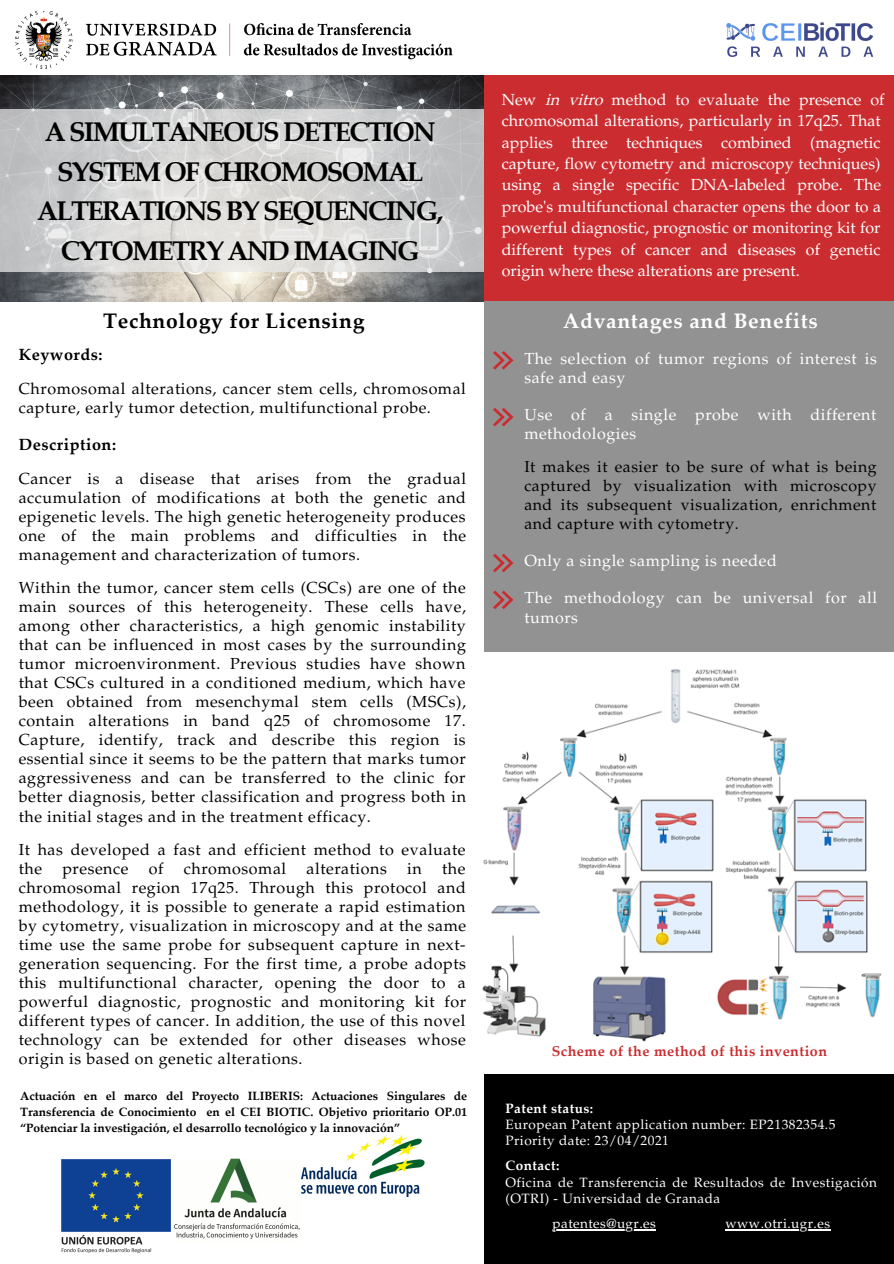
<style>
.page{position:relative;width:894px;height:1264px;background:#fff}
.page>*{position:absolute;margin:0;border:0;box-sizing:border-box;transform-origin:0 0}
.t1{font:700 27px/39.5px "Palatino Linotype";letter-spacing:-.065em;color:#000;text-align:center}
.t2{font:700 21px "Palatino Linotype";letter-spacing:.035em;color:#000}
.t3{font:700 21px "Palatino Linotype";letter-spacing:.035em;color:#fff}
.t4{font:700 16.2px "Palatino Linotype";letter-spacing:.035em;color:#000}
.t5{font:16.05px/19px "Palatino";letter-spacing:.035em;color:#000;text-align:justify}
.t6{font:16.05px/21.5px "Palatino";color:#fff}
.t7{font:16.05px/19px "Palatino";letter-spacing:.035em;color:#fff}
.t8{font:15.9px/19px "Palatino";letter-spacing:.035em;color:#000;text-align:justify}
.t9{font:700 14.25px "Palatino Linotype";letter-spacing:.035em;color:#cb2c30}
.t10{font:13.5px/16.2px "Palatino";letter-spacing:.035em;color:#fff}
.t11{font:700 13.5px "Palatino Linotype";letter-spacing:.035em;color:#fff}
.t12{font:700 12px/16px "Palatino Linotype";color:#000;text-align:justify}
.s1{font-style:italic}
</style>
<div class="page">
<img style="left:0;top:76px;width:484px;height:225px">
<svg style="left:0;top:109px;width:484px;height:162px;background:#d3d3d2"></svg>
<div style="left:484px;top:296px;width:409px;height:356px;background:#8d8c8c"></div>
<div style="left:484px;top:76px;width:409px;height:225px;background:#cb2c30"></div>
<svg style="left:493px;top:554px;width:20px;height:18px"></svg>
<svg style="left:493px;top:408px;width:20px;height:18px"></svg>
<img style="left:15px;top:12px;width:437px;height:56px">
<svg style="left:493px;top:351px;width:20px;height:18px"></svg>
<svg style="left:493px;top:590px;width:20px;height:19px"></svg>
<img style="left:482px;top:669px;width:400px;height:373px">
<div style="left:484px;top:1074px;width:409px;height:189px;background:#000"></div>
<hr style="left:552px;top:1229px;width:104px;height:1px;background:#fff">
<hr style="left:725px;top:1229px;width:105px;height:1px;background:#fff">
<img style="left:726px;top:22px;width:148px;height:35px">
<img style="left:174px;top:1158px;width:126px;height:82px">
<img style="left:301px;top:1135px;width:124px;height:60px">
<img style="left:61px;top:1159px;width:110px;height:93px">
<p class="t1" style="left:37px;top:116px;width:407px">A SIMULTANEOUS DETECTION<br>SYSTEM OF CHROMOSOMAL<br>ALTERATIONS BY SEQUENCING,<br>CYTOMETRY AND IMAGING</p>
<p class="t6" style="left:501px;top:91px;width:384px">New <span class="s1">in vitro</span> method to evaluate the presence of chromosomal alterations, particularly in 17q25. That applies three techniques combined (magnetic capture, flow cytometry and microscopy techniques) using a single specific DNA-labeled probe. The probe's multifunctional character opens the door to a powerful diagnostic, prognostic or monitoring kit for different types of cancer and diseases of genetic origin where these alterations are present.</p>
<p class="t2" style="left:103px;top:313px;width:263px">Technology for Licensing</p>
<p class="t3" style="left:563px;top:313px;width:256px">Advantages and Benefits</p>
<p class="t4" style="left:19px;top:348px;width:85px">Keywords:</p>
<p class="t5" style="left:19px;top:381px;width:448px">Chromosomal alterations, cancer stem cells, chromosomal capture, early tumor detection, multifunctional probe.</p>
<p class="t4" style="left:19px;top:438px;width:99px">Description:</p>
<p class="t5" style="left:19px;top:471px;width:449px">Cancer is a disease that arises from the gradual accumulation of modifications at both the genetic and epigenetic levels. The high genetic heterogeneity produces one of the main problems and difficulties in the management and characterization of tumors.</p>
<p class="t5" style="left:19px;top:580px;width:449px">Within the tumor, cancer stem cells (CSCs) are one of the main sources of this heterogeneity. These cells have, among other characteristics, a high genomic instability that can be influenced in most cases by the surrounding tumor microenvironment. Previous studies have shown that CSCs cultured in a conditioned medium, which have been obtained from mesenchymal stem cells (MSCs), contain alterations in band q25 of chromosome 17.<br>Capture, identify, track and describe this region is essential since it seems to be the pattern that marks tumor aggressiveness and can be transferred to the clinic for better diagnosis, better classification and progress both in the initial stages and in the treatment efficacy.</p>
<p class="t5" style="left:19px;top:841px;width:448px">It has developed a fast and efficient method to evaluate the</p>
<p class="t5" style="left:62px;top:860px;width:68px">presence</p>
<p class="t5" style="left:149px;top:860px;width:16px">of</p>
<p class="t5" style="left:184px;top:860px;width:104px">chromosomal</p>
<p class="t5" style="left:306px;top:860px;width:82px">alterations</p>
<p class="t5" style="left:407px;top:860px;width:16px">in</p>
<p class="t5" style="left:19px;top:860px;width:449px;text-indent:423px">the chromosomal region 17q25. Through this protocol and methodology, it is possible to generate a rapid estimation by cytometry, visualization in microscopy and at the same time use the same probe for subsequent capture in next&shy;generation sequencing. For the first time, a probe adopts this multifunctional character, opening the door to a powerful diagnostic, prognostic and monitoring kit for different types of cancer. In addition, the use of this novel technology can be extended for other diseases whose origin is based on genetic alterations.</p>
<p class="t12" style="left:20px;top:1088px;width:448px">Actuación en el marco del Proyecto ILIBERIS: Actuaciones Singulares de Transferencia de Conocimiento en el CEI BIOTIC. Objetivo prioritario OP.01 “Potenciar la investigación, el desarrollo tecnológico y la innovación”</p>
<p class="t7" style="left:524px;top:351px;width:354px">The selection of tumor regions of interest is safe and easy</p>
<p class="t7" style="left:524px;top:407px;width:353px">Use of a single probe with different methodologies</p>
<p class="t8" style="left:524px;top:459px;width:354px">It makes it easier to be sure of what is being captured by visualization with microscopy and its subsequent visualization, enrichment and capture with cytometry.</p>
<p class="t7" style="left:524px;top:553px;width:254px">Only a single sampling is needed</p>
<p class="t7" style="left:524px;top:590px;width:354px">The methodology can be universal for all tumors</p>
<p class="t9" style="left:551px;top:1045px;width:277px">Scheme of the method of this invention</p>
<p class="t11" style="left:505px;top:1102px;width:89px">Patent status:</p>
<p class="t10" style="left:505px;top:1117px;width:331px">European Patent application number: EP21382354.5</p>
<p class="t10" style="left:505px;top:1134px;width:165px">Priority date: 23/04/2021</p>
<p class="t11" style="left:505px;top:1160px;width:55px">Contact:</p>
<p class="t10" style="left:505px;top:1175px;width:373px">Oficina de Transferencia de Resultados de Investigación (OTRI) - Universidad de Granada</p>
<p class="t10" style="left:552px;top:1216px;width:105px">patentes@ugr.es</p>
<p class="t10" style="left:725px;top:1216px;width:106px">www.otri.ugr.es</p>
</div>
